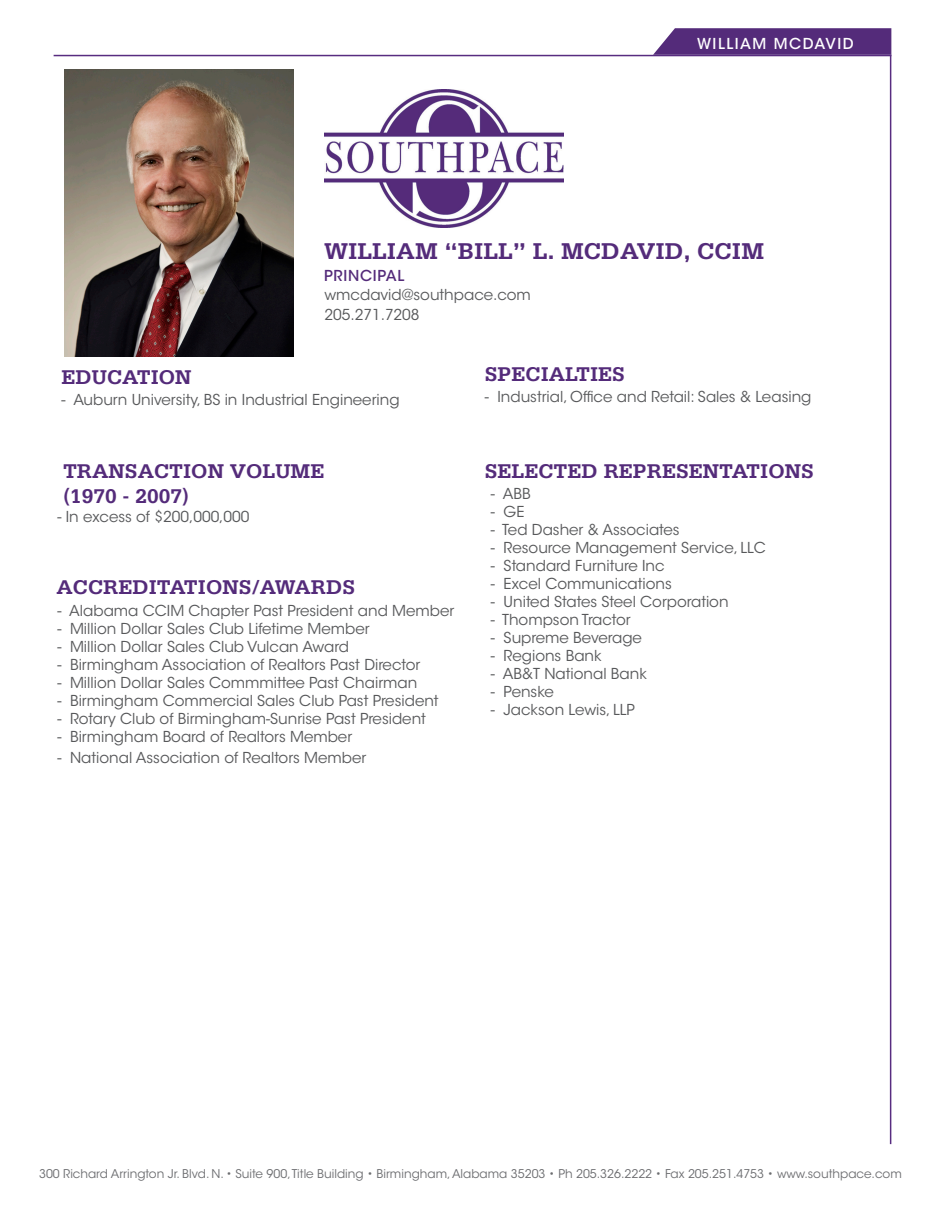
<style>
.page{position:relative;width:945px;height:1215px;background:#fff}
.page>*{position:absolute;margin:0;border:0;box-sizing:border-box;transform-origin:0 0}
.t1{font:700 24.15px "Serifa Std";color:#542b7a}
.t2{font:700 21px/25.2px "Serifa Std";color:#542b7a}
.t3{font:15px/19.5px "ITC Avant Garde Std";color:#57585a}
.t4{font:500 15px "ITC Avant Garde Std";letter-spacing:.1em;color:#fff}
.t5{font:500 15px "ITC Avant Garde Std";letter-spacing:.05em;color:#542b7a}
.t6{font:12px "ITC Avant Garde Std";color:#6c6d70}
</style>
<div class="page">
<svg style="left:653px;top:28px;width:238px;height:27px;background:#5e3781"></svg>
<img style="left:64px;top:69px;width:229px;height:288px">
<img style="left:324px;top:90px;width:239px;height:137px">
<hr style="left:54px;top:55px;width:837px;height:1px;background:#582c80">
<hr style="left:890px;top:55px;width:1px;height:1089px;background:#582c80">
<p class="t4" style="left:697px;top:34px;width:158px">WILLIAM MCDAVID</p>
<p class="t1" style="left:324px;top:237px;width:442px">WILLIAM “BILL” L. MCDAVID, CCIM</p>
<p class="t5" style="left:324px;top:267px;width:82px">PRINCIPAL</p>
<p class="t3" style="left:324px;top:285px;width:208px">wmcdavid@southpace.com<br>205.271.7208</p>
<p class="t2" style="left:62px;top:365px;width:132px">EDUCATION</p>
<p class="t3" style="left:62px;top:390px;width:340px">- Auburn University, BS in Industrial Engineering</p>
<p class="t2" style="left:63px;top:458px;width:263px">TRANSACTION VOLUME (1970 - 2007)</p>
<p class="t3" style="left:57px;top:507px;width:194px">- In excess of $200,000,000</p>
<p class="t2" style="left:57px;top:575px;width:300px">ACCREDITATIONS/AWARDS</p>
<p class="t3" style="left:57px;top:601px;width:399px">- Alabama CCIM Chapter Past President and Member</p>
<p class="t3" style="left:57px;top:619px;width:314px">- Million Dollar Sales Club Lifetime Member</p>
<p class="t3" style="left:57px;top:637px;width:293px">- Million Dollar Sales Club Vulcan Award</p>
<p class="t3" style="left:57px;top:655px;width:364px">- Birmingham Association of Realtors Past Director</p>
<p class="t3" style="left:57px;top:673px;width:362px">- Million Dollar Sales Commmittee Past Chairman</p>
<p class="t3" style="left:57px;top:691px;width:383px">- Birmingham Commercial Sales Club Past President</p>
<p class="t3" style="left:57px;top:709px;width:370px">- Rotary Club of Birmingham-Sunrise Past President</p>
<p class="t3" style="left:57px;top:727px;width:296px">- Birmingham Board of Realtors Member</p>
<p class="t3" style="left:57px;top:748px;width:310px">- National Association of Realtors Member</p>
<p class="t2" style="left:485px;top:362px;width:142px">SPECIALTIES</p>
<p class="t3" style="left:485px;top:387px;width:328px">- Industrial, Office and Retail: Sales &amp; Leasing</p>
<p class="t2" style="left:485px;top:458px;width:331px">SELECTED REPRESENTATIONS</p>
<p class="t3" style="left:491px;top:484px;width:41px">- ABB</p>
<p class="t3" style="left:491px;top:502px;width:35px">- GE</p>
<p class="t3" style="left:491px;top:520px;width:190px">- Ted Dasher &amp; Associates</p>
<p class="t3" style="left:491px;top:538px;width:276px">- Resource Management Service, LLC</p>
<p class="t3" style="left:491px;top:556px;width:175px">- Standard Furniture Inc</p>
<p class="t3" style="left:491px;top:574px;width:182px">- Excel Communications</p>
<p class="t3" style="left:491px;top:592px;width:239px">- United States Steel Corporation</p>
<p class="t3" style="left:491px;top:610px;width:141px">- Thompson Tractor</p>
<p class="t3" style="left:491px;top:628px;width:153px">- Supreme Beverage</p>
<p class="t3" style="left:491px;top:646px;width:112px">- Regions Bank</p>
<p class="t3" style="left:491px;top:664px;width:158px">- AB&amp;T National Bank</p>
<p class="t3" style="left:491px;top:682px;width:64px">- Penske</p>
<p class="t3" style="left:491px;top:700px;width:145px">- Jackson Lewis, LLP</p>
<p class="t6" style="left:39px;top:1166px;width:864px">300 Richard Arrington Jr. Blvd. N. • Suite 900, Title Building • Birmingham, Alabama 35203 • Ph 205.326.2222 • Fax 205.251.4753 • www.southpace.com</p>
</div>
